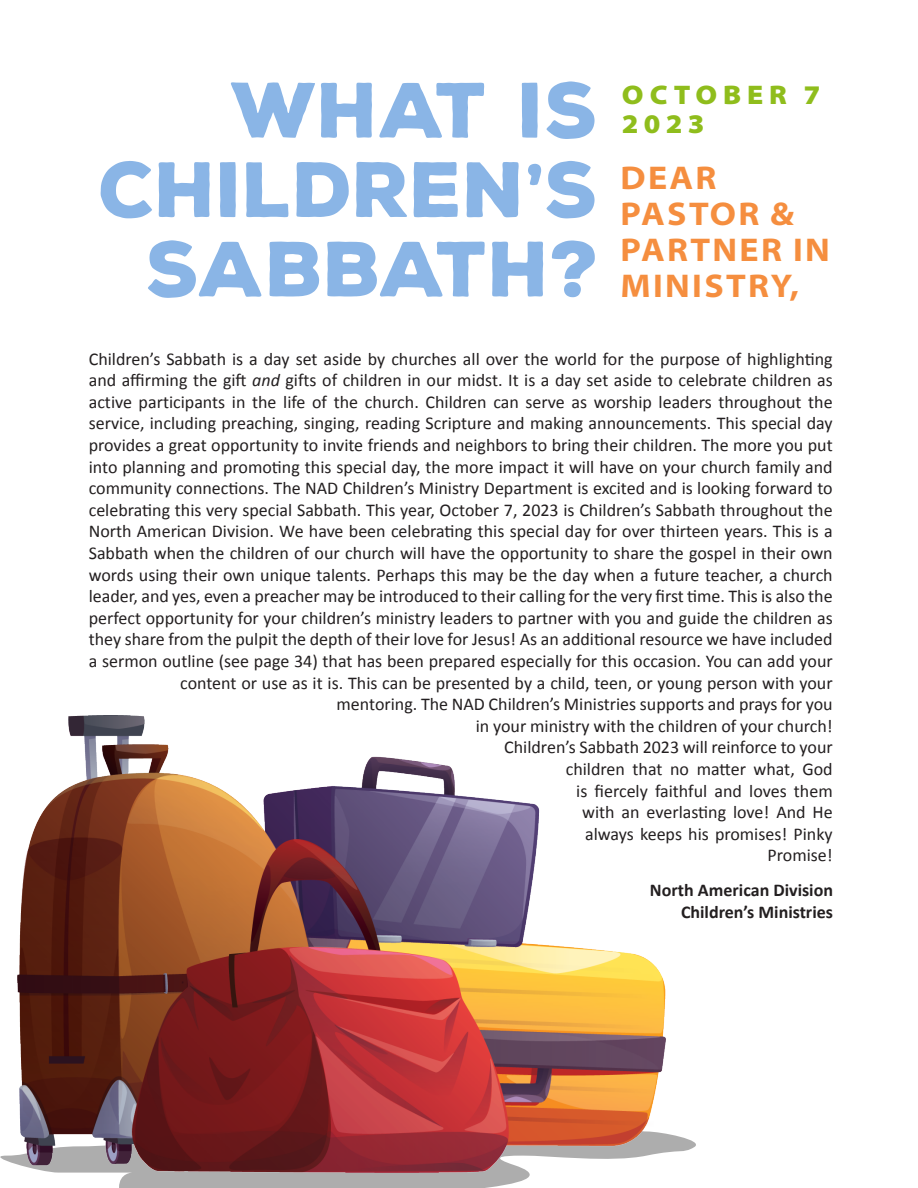
<style>
.page{position:relative;width:918px;height:1188px;background:#fff}
.page>*{position:absolute;margin:0;border:0;box-sizing:border-box;transform-origin:0 0}
.Paragraph_ChSab23{font:900 75.75px/79.5px "Nexa Rust Sans";color:#8ab5e6;text-align:right}
.t1{font:700 semi-expanded 33px/36px "Myriad Pro";letter-spacing:.07em;color:#f58e3f}
.t2{font:900 semi-expanded 27px "Myriad Pro";letter-spacing:.22em;color:#8fbd1c}
.Paragraph_ChSab23-2{font:18px/21.6px "Calibri";color:#231f20;text-align:right}
.Paragraph_ChSab23-3{font:700 18px/21.6px "Calibri";color:#231f20;text-align:right}
.s1{font-style:italic}
</style>
<div class="page">
<svg style="left:0;top:1137px;width:696px;height:51px;fill:#adadad"></svg>
<img style="left:18px;top:716px;width:664px;height:457px">
<p class="Paragraph_ChSab23" style="left:100px;top:71px;width:501px">WHAT IS<br>CHILDREN’S<br>SABBATH?</p>
<p class="t2" style="left:622px;top:76px;width:200px">OCTOBER 7</p>
<p class="t2" style="left:622px;top:106px;width:84px">2023</p>
<p class="t1" style="left:620px;top:158px;width:211px">DEAR<br>PASTOR &amp;<br>PARTNER IN<br>MINISTRY,</p>
<p class="Paragraph_ChSab23-2" style="left:89px;top:347px;width:746px">Children’s Sabbath is a day set aside by churches all over the world for the purpose of highlighting and affirming the gift <span class="s1">and</span> gifts of children in our midst. It is a day set aside to celebrate children as active participants in the life of the church. Children can serve as worship leaders throughout the service, including preaching, singing, reading Scripture and making announcements. This special day provides a great opportunity to invite friends and neighbors to bring their children. The more you put into planning and promoting this special day, the more impact it will have on your church family and community connections. The NAD Children’s Ministry Department is excited and is looking forward to celebrating this very special Sabbath. This year, October 7, 2023 is Children’s Sabbath throughout the North American Division. We have been celebrating this special day for over thirteen years. This is a Sabbath when the children of our church will have the opportunity to share the gospel in their own words using their own unique talents. Perhaps this may be the day when a future teacher, a church leader, and yes, even a preacher may be introduced to their calling for the very first time. This is also the perfect opportunity for your children’s ministry leaders to partner with you and guide the children as they share from the pulpit the depth of their love for Jesus! As an additional resource we have included a sermon outline (see page 34) that has been prepared especially for this occasion. You can add your content or use as it is. This can be presented by a child, teen, or young person with your<br>mentoring. The NAD Children’s Ministries supports and prays for you<br>in your ministry with the children of your church!<br>Children’s Sabbath 2023 will reinforce to your<br>children that no matter what, God<br>is fiercely faithful and loves them<br>with an everlasting love! And He<br>always keeps his promises! Pinky<br>Promise!</p>
<p class="Paragraph_ChSab23-3" style="left:650px;top:879px;width:185px">North American Division<br>Children’s Ministries</p>
</div>
